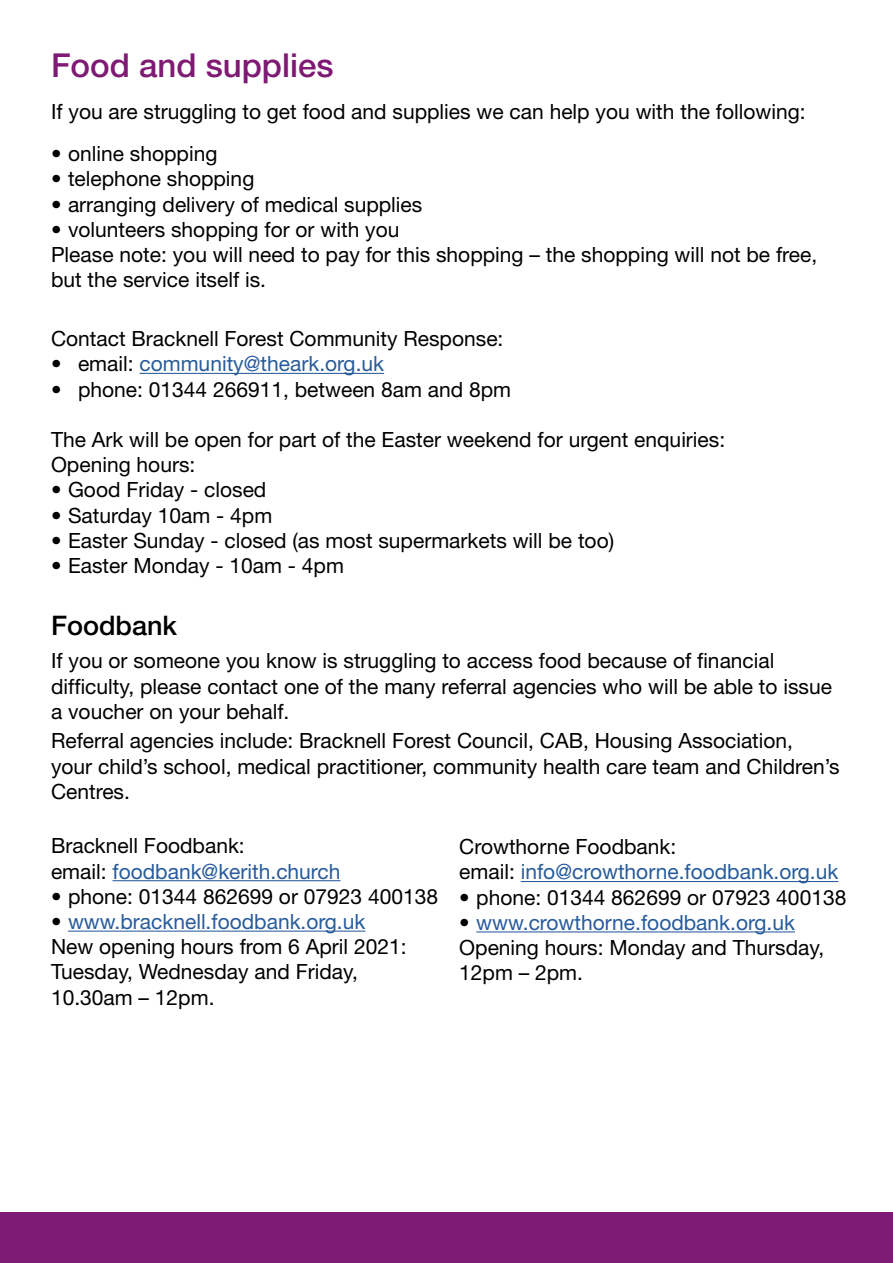
<style>
.page{position:relative;width:893px;height:1263px;background:#fff}
.page>*{position:absolute;margin:0;border:0;box-sizing:border-box;transform-origin:0 0}
.Section_Heading{font:500 33px "Helvetica Neue";color:#7e1974}
.sml_section_heading{font:500 27px "Helvetica Neue";color:#000}
.Body_text{font:21px/25.2px "Helvetica Neue";color:#000}
.Bullets{font:21px/25.2px "Helvetica Neue";color:#000}
.Bullets-2{font:21px "Helvetica Neue";color:#275b9b}
.Section_Heading-2{font:21px "Helvetica Neue";color:#000}
.Body_text-2{font:21px "Helvetica Neue";color:#275b9b}
.s1{color:#000}
</style>
<div class="page">
<div style="left:0;top:1212px;width:893px;height:51px;background:#7e1974"></div>
<hr style="left:139px;top:373px;width:245px;height:1px;background:#275b9b">
<hr style="left:112px;top:880px;width:229px;height:1px;background:#275b9b">
<hr style="left:68px;top:930px;width:297px;height:2px;background:#275b9b">
<hr style="left:521px;top:881px;width:317px;height:1px;background:#275b9b">
<hr style="left:476px;top:931px;width:319px;height:1px;background:#275b9b">
<h2 class="Section_Heading" style="left:51px;top:45px;width:284px">Food and supplies</h2>
<h2 class="Section_Heading-2" style="left:51px;top:99px;width:756px">If you are struggling to get food and supplies we can help you with the following:</h2>
<h3 class="Bullets" style="left:51px;top:141px;width:168px">• online shopping</h3>
<h3 class="Bullets" style="left:51px;top:166px;width:205px">• telephone shopping</h3>
<h3 class="Bullets" style="left:51px;top:191px;width:373px">• arranging delivery of medical supplies</h3>
<h3 class="Bullets" style="left:51px;top:216px;width:350px">• volunteers shopping for or with you</h3>
<h3 class="Bullets" style="left:51px;top:242px;width:768px">Please note: you will need to pay for this shopping – the shopping will not be free, but the service itself is.</h3>
<h3 class="Bullets" style="left:51px;top:326px;width:454px">Contact Bracknell Forest Community Response:</h3>
<h3 class="Bullets-2" style="left:51px;top:351px;width:335px"><span class="s1">• email:</span> community@theark.org.uk</h3>
<h3 class="Bullets" style="left:51px;top:376px;width:462px">• phone: 01344 266911, between 8am and 8pm</h3>
<p class="Body_text" style="left:51px;top:427px;width:676px">The Ark will be open for part of the Easter weekend for urgent enquiries:</p>
<p class="Body_text" style="left:51px;top:452px;width:146px">Opening hours:</p>
<p class="Body_text" style="left:51px;top:477px;width:217px">• Good Friday - closed</p>
<p class="Body_text" style="left:51px;top:502px;width:223px">• Saturday 10am - 4pm</p>
<p class="Body_text" style="left:51px;top:527px;width:565px">• Easter Sunday - closed (as most supermarkets will be too)</p>
<p class="Body_text" style="left:51px;top:553px;width:294px">• Easter Monday - 10am - 4pm</p>
<p class="sml_section_heading" style="left:51px;top:609px;width:128px">Foodbank</p>
<p class="Body_text" style="left:51px;top:648px;width:782px">If you or someone you know is struggling to access food because of financial difficulty, please contact one of the many referral agencies who will be able to issue a voucher on your behalf.</p>
<p class="Body_text" style="left:51px;top:728px;width:790px">Referral agencies include: Bracknell Forest Council, CAB, Housing Association,<br>your child’s school, medical practitioner, community health care team and Children’s<br>Centres.</p>
<p class="Body_text" style="left:51px;top:833px;width:195px">Bracknell Foodbank:</p>
<p class="Body_text-2" style="left:51px;top:859px;width:291px"><span class="s1">email:</span> foodbank@kerith.church</p>
<h3 class="Bullets" style="left:51px;top:883px;width:389px">• phone: 01344 862699 or 07923 400138</h3>
<h3 class="Bullets-2" style="left:51px;top:909px;width:316px"><span class="s1">•</span> www.bracknell.foodbank.org.uk</h3>
<p class="Body_text" style="left:51px;top:934px;width:357px">New opening hours from 6 April 2021:</p>
<p class="Body_text" style="left:51px;top:959px;width:308px">Tuesday, Wednesday and Friday,</p>
<p class="Body_text" style="left:51px;top:984px;width:165px">10.30am – 12pm.</p>
<p class="Body_text" style="left:459px;top:834px;width:219px">Crowthorne Foodbank:</p>
<p class="Body_text-2" style="left:459px;top:859px;width:381px"><span class="s1">email:</span> info@crowthorne.foodbank.org.uk</p>
<h3 class="Bullets" style="left:459px;top:884px;width:389px">• phone: 01344 862699 or 07923 400138</h3>
<h3 class="Bullets-2" style="left:459px;top:910px;width:337px"><span class="s1">•</span> www.crowthorne.foodbank.org.uk</h3>
<p class="Body_text" style="left:459px;top:935px;width:366px">Opening hours: Monday and Thursday,<br>12pm – 2pm.</p>
</div>
